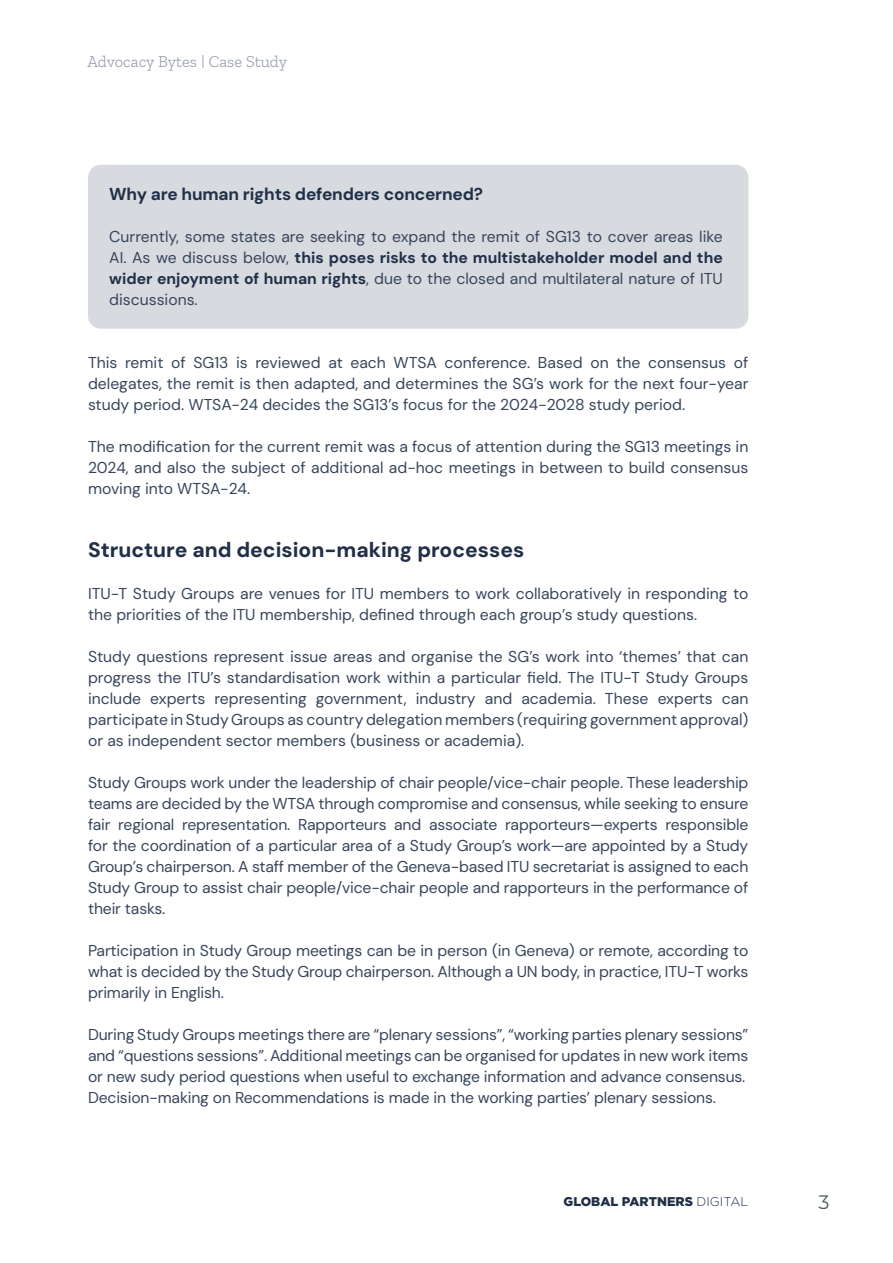
<style>
.page{position:relative;width:893px;height:1263px;background:#fff}
.page>*{position:absolute;margin:0;border:0;box-sizing:border-box;transform-origin:0 0}
.t1{font:800 21px "DM Sans 18 pt";color:#213049}
.t2{font:19.5px "Montserrat";color:#4d5c5e}
.t3{font:700 17.25px "DM Sans 18 pt";letter-spacing:-.01em;color:#213049}
.t4{font:300 16.5px "Zilla Slab";color:#7a8392}
.t5{font:15.75px/21px "DM Sans 18 pt";letter-spacing:-.01em;color:#37455b;text-align:justify}
.t6{font:900 12.75px "Gotham";color:#213049}
.s1{font-weight:700;color:#213049}
.s2{font-weight:300}
</style>
<div class="page">
<div style="left:88px;top:165px;width:660px;height:164px;background:#d7dade;border-radius:13px"></div>
<p class="t4" style="left:88px;top:52px;width:201px">Advocacy Bytes | Case Study</p>
<p class="t3" style="left:109px;top:183px;width:375px">Why are human rights defenders concerned?</p>
<p class="t5" style="left:109px;top:226px;width:615px">Currently, some states are seeking to expand the remit of SG13 to cover areas like AI. As we discuss below, <span class="s1">this poses risks to the multistakeholder model and the wider enjoyment of human rights</span>, due to the closed and multilateral nature of ITU discussions.</p>
<p class="t5" style="left:88px;top:352px;width:662px">This remit of SG13 is reviewed at each WTSA conference. Based on the consensus of delegates, the remit is then adapted, and determines the SG’s work for the next four-year study period. WTSA-24 decides the SG13’s focus for the 2024-2028 study period.</p>
<p class="t5" style="left:88px;top:436px;width:662px">The modification for the current remit was a focus of attention during the SG13 meetings in 2024, and also the subject of additional ad-hoc meetings in between to build consensus moving into WTSA-24.</p>
<h1 class="t1" style="left:88px;top:536px;width:438px">Structure and decision-making processes</h1>
<p class="t5" style="left:88px;top:583px;width:662px">ITU-T Study Groups are venues for ITU members to work collaboratively in responding to the priorities of the ITU membership, defined through each group’s study questions.</p>
<p class="t5" style="left:88px;top:646px;width:662px">Study questions represent issue areas and organise the SG’s work into ‘themes’ that can progress the ITU’s standardisation work within a particular field. The ITU-T Study Groups include experts representing government, industry and academia. These experts can participate in Study Groups as country delegation members (requiring government approval) or as independent sector members (business or academia).</p>
<p class="t5" style="left:88px;top:772px;width:662px">Study Groups work under the leadership of chair people/vice-chair people. These leadership teams are decided by the WTSA through compromise and consensus, while seeking to ensure fair regional representation. Rapporteurs and associate rapporteurs—experts responsible for the coordination of a particular area of a Study Group’s work—are appointed by a Study Group’s chairperson. A staff member of the Geneva-based ITU secretariat is assigned to each Study Group to assist chair people/vice-chair people and rapporteurs in the performance of their tasks.</p>
<p class="t5" style="left:88px;top:940px;width:662px">Participation in Study Group meetings can be in person (in Geneva) or remote, according to what is decided by the Study Group chairperson. Although a UN body, in practice, ITU-T works primarily in English.</p>
<p class="t5" style="left:88px;top:1024px;width:662px;text-align:left">During Study Groups meetings there are “plenary sessions”, “working parties plenary sessions” and “questions sessions”. Additional meetings can be organised for updates in new work items or new sudy period questions when useful to exchange information and advance consensus.<br>Decision-making on Recommendations is made in the working parties’ plenary sessions.</p>
<p class="t6" style="left:564px;top:1193px;width:186px">GLOBAL PARTNERS <span class="s2">DIGITAL</span></p>
<p class="t2" style="left:819px;top:1188px;width:12px">3</p>
</div>
